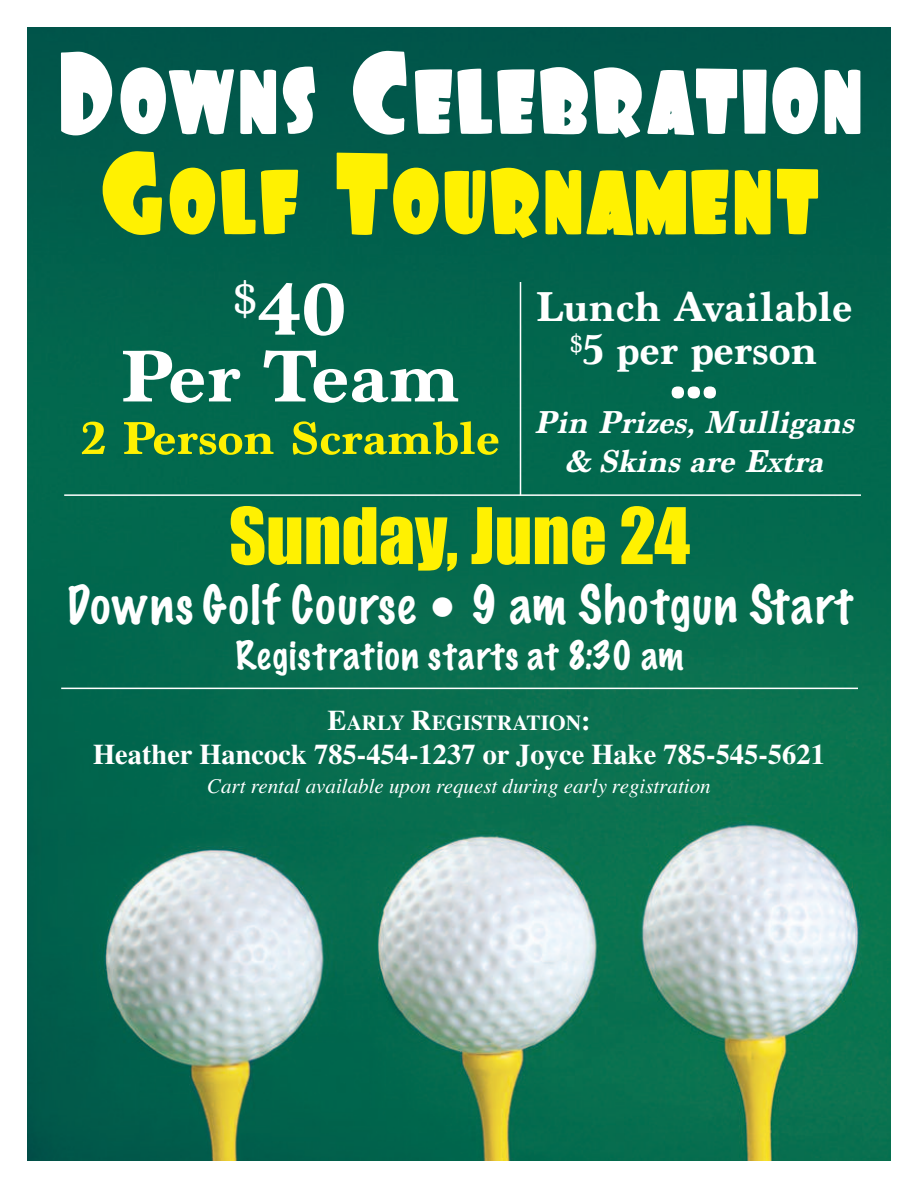
<style>
.page{position:relative;width:918px;height:1188px;background:#fff}
.page>*{position:absolute;margin:0;border:0;box-sizing:border-box;transform-origin:0 0}
.t1{font:103.5px "Foo";color:#fff;scale:.81 1}
.t2{font:103.5px "Foo";color:#fff101;scale:.81 1}
.t3{font:700 76.35px/66.8px "Marion";color:#fff;text-align:center;scale:1.07 1}
.t4{font:72px "Impact";color:#fff101}
.t5{font:700 54px "Marion";color:#fff}
.t6{font:100 48px "Marker Felt";letter-spacing:.04em;color:#fff}
.t7{font:700 48px "Marion";color:#fff101;scale:1.07 1}
.t8{font:700 43.5px/43.5px "Marion";color:#fff;text-align:center}
.t9{font:100 36px "Marker Felt";letter-spacing:.035em;color:#fff}
.t10{font:italic 700 33px/39px "Marion";color:#fff;text-align:center}
.t11{font:700 28.5px "Times";color:#fff}
.t12{font:700 21.3px "Times";color:#fff}
.t13{font:italic 21px "Times";color:#fff}
.s1{font-size:28.5px}
</style>
<div class="page">
<img style="left:27px;top:27px;width:864px;height:1134px">
<hr style="left:64px;top:494px;width:797px;height:2px;background:#fff">
<hr style="left:61px;top:688px;width:797px;height:1px;background:#fff">
<hr style="left:520px;top:282px;width:1px;height:214px;background:#fff">
<h1 class="t1" style="left:55px;top:35px;width:998px">Downs Celebration</h1>
<h1 class="t2" style="left:98px;top:135px;width:893px">Golf Tournament</h1>
<h2 class="t3" style="left:119px;top:278px;width:321px"><sup>$</sup>40<br>Per Team</h2>
<h3 class="t7" style="left:80px;top:410px;width:394px">2 Person Scramble</h3>
<h3 class="t8" style="left:535px;top:286px;width:319px">Lunch Available <sup>$</sup>5 per person</h3>
<h3 class="t5" style="left:670px;top:360px;width:49px">•••</h3>
<h3 class="t10" style="left:534px;top:404px;width:330px">Pin Prizes, Mulligans &amp; Skins are Extra</h3>
<h3 class="t4" style="left:229px;top:497px;width:463px">Sunday, June 24</h3>
<h3 class="t6" style="left:67px;top:566px;width:787px">Downs Golf Course • 9 am Shotgun Start</h3>
<h3 class="t9" style="left:235px;top:627px;width:450px">Registration starts at 8:30 am</h3>
<p class="t12" style="left:327px;top:710px;width:265px"><span class="s1">E</span>ARLY <span class="s1">R</span>EGISTRATION<span class="s1">:</span></p>
<h3 class="t11" style="left:93px;top:738px;width:733px">Heather Hancock 785-454-1237 or Joyce Hake 785-545-5621</h3>
<p class="t13" style="left:207px;top:773px;width:505px">Cart rental available upon request during early registration</p>
</div>
